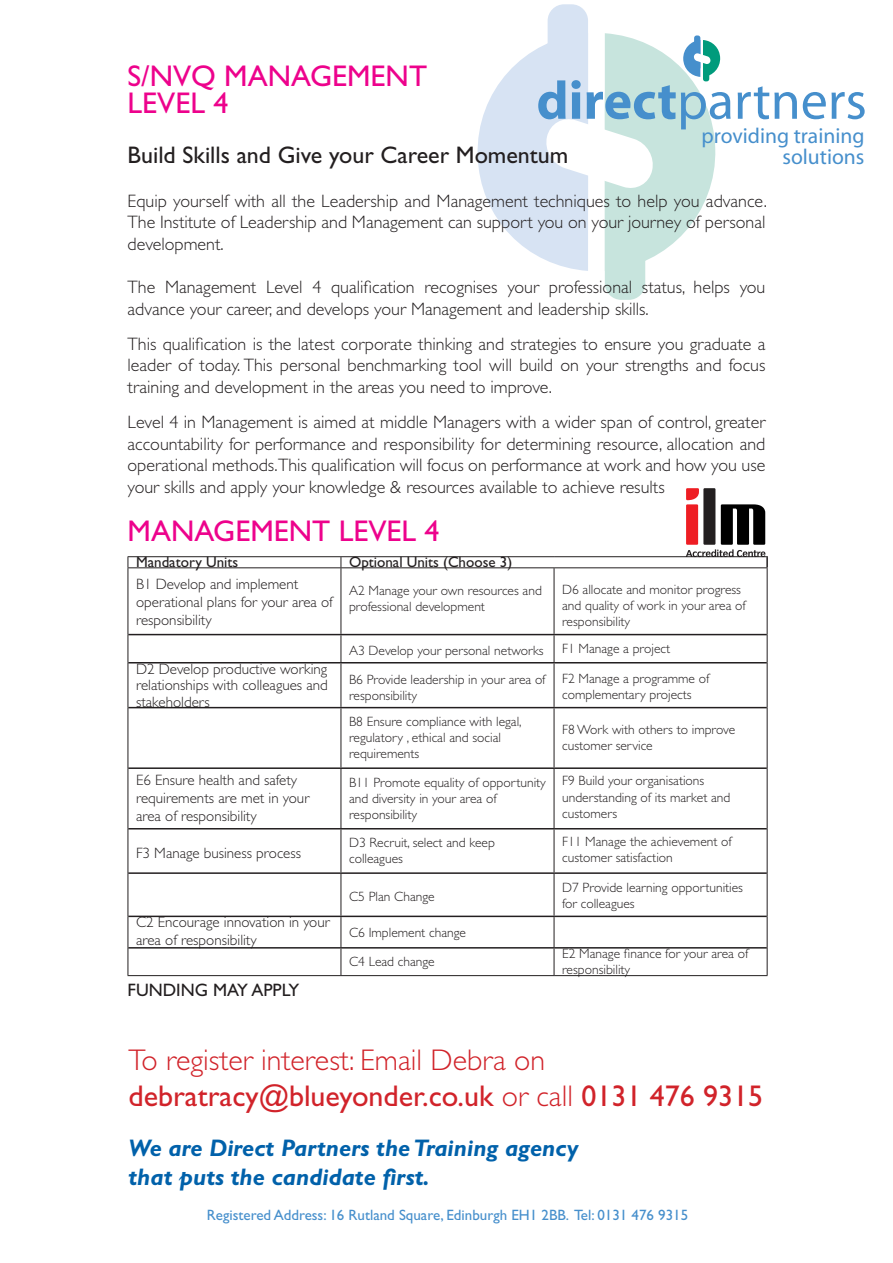
<style>
.page{position:relative;width:893px;height:1263px;background:#fff}
.page>*{position:absolute;margin:0;border:0;box-sizing:border-box;transform-origin:0 0}
.t1{font:54px "Myriad";color:#468fcc}
.t2{font:30px "Gill Sans";color:#d1232a}
.t3{font:30px "Gill Sans";color:#ed028c}
.t4{font:300 30px "Gill Sans";color:#d1232a}
.t5{font:italic 700 24px "Gill Sans";color:#0161aa}
.heading_1{font:24px "Gill Sans";color:#231f20}
.t6{font:21.6px "Myriad";color:#468fcc}
.t7{font:300 18px/21.6px "Gill Sans";color:#231f20;text-align:justify}
.t8{font:18px "Gill Sans";color:#231f20}
.t9{font:300 15px/18px "Gill Sans";color:#231f20}
.t10{font:15px "Gill Sans";color:#468fcc}
.t11{font:15px "Gill Sans";color:#231f20}
.t12{font:300 13.5px/16.2px "Gill Sans";color:#231f20}
.s1{font-weight:700}
.s2{font-weight:300}
</style>
<div class="page">
<div style="left:548px;top:4px;width:40px;height:222px;background:#d7e3f3;border-radius:16px"></div>
<div style="left:605px;top:78px;width:40px;height:222px;background:#c7e4dd;border-radius:16px"></div>
<svg style="left:477px;top:33px;width:243px;height:238px"></svg>
<hr style="left:128px;top:634px;width:213px;height:1px;background:#231f20">
<hr style="left:341px;top:634px;width:213px;height:1px;background:#231f20">
<hr style="left:554px;top:634px;width:213px;height:1px;background:#231f20">
<hr style="left:128px;top:662px;width:213px;height:1px;background:#231f20">
<hr style="left:341px;top:662px;width:213px;height:1px;background:#231f20">
<hr style="left:554px;top:662px;width:213px;height:1px;background:#231f20">
<hr style="left:128px;top:707px;width:213px;height:1px;background:#231f20">
<hr style="left:341px;top:707px;width:213px;height:1px;background:#231f20">
<hr style="left:554px;top:707px;width:213px;height:1px;background:#231f20">
<hr style="left:128px;top:767px;width:213px;height:2px;background:#231f20">
<hr style="left:341px;top:767px;width:213px;height:2px;background:#231f20">
<hr style="left:554px;top:767px;width:213px;height:2px;background:#231f20">
<hr style="left:128px;top:828px;width:213px;height:1px;background:#231f20">
<hr style="left:341px;top:828px;width:213px;height:1px;background:#231f20">
<hr style="left:554px;top:828px;width:213px;height:1px;background:#231f20">
<hr style="left:128px;top:872px;width:213px;height:2px;background:#231f20">
<hr style="left:341px;top:872px;width:213px;height:2px;background:#231f20">
<hr style="left:554px;top:872px;width:213px;height:2px;background:#231f20">
<hr style="left:128px;top:916px;width:213px;height:1px;background:#231f20">
<hr style="left:341px;top:916px;width:213px;height:1px;background:#231f20">
<hr style="left:554px;top:916px;width:213px;height:1px;background:#231f20">
<hr style="left:128px;top:947px;width:213px;height:1px;background:#231f20">
<hr style="left:341px;top:947px;width:213px;height:1px;background:#231f20">
<hr style="left:554px;top:947px;width:213px;height:1px;background:#231f20">
<hr style="left:128px;top:556px;width:213px;height:1px;background:#231f20">
<hr style="left:341px;top:556px;width:213px;height:1px;background:#231f20">
<hr style="left:554px;top:556px;width:214px;height:1px;background:#231f20">
<hr style="left:128px;top:568px;width:1px;height:67px;background:#231f20">
<hr style="left:128px;top:567px;width:213px;height:1px;background:#231f20">
<hr style="left:341px;top:568px;width:1px;height:66px;background:#231f20">
<hr style="left:341px;top:567px;width:213px;height:1px;background:#231f20">
<hr style="left:554px;top:568px;width:1px;height:66px;background:#231f20">
<hr style="left:554px;top:567px;width:213px;height:1px;background:#231f20">
<hr style="left:767px;top:568px;width:1px;height:67px;background:#231f20">
<svg style="left:128px;top:635px;width:1px;height:28px"></svg>
<svg style="left:341px;top:635px;width:1px;height:27px"></svg>
<svg style="left:554px;top:635px;width:1px;height:27px"></svg>
<svg style="left:767px;top:635px;width:1px;height:28px"></svg>
<hr style="left:128px;top:663px;width:1px;height:45px;background:#231f20">
<hr style="left:341px;top:663px;width:1px;height:44px;background:#231f20">
<hr style="left:554px;top:663px;width:1px;height:44px;background:#231f20">
<hr style="left:767px;top:663px;width:1px;height:45px;background:#231f20">
<hr style="left:128px;top:708px;width:1px;height:60px;background:#231f20">
<hr style="left:341px;top:708px;width:1px;height:59px;background:#231f20">
<hr style="left:554px;top:708px;width:1px;height:59px;background:#231f20">
<hr style="left:767px;top:708px;width:1px;height:60px;background:#231f20">
<hr style="left:128px;top:768px;width:1px;height:61px;background:#231f20">
<hr style="left:341px;top:769px;width:1px;height:59px;background:#231f20">
<hr style="left:554px;top:769px;width:1px;height:59px;background:#231f20">
<hr style="left:767px;top:768px;width:1px;height:61px;background:#231f20">
<hr style="left:128px;top:829px;width:1px;height:44px;background:#231f20">
<hr style="left:341px;top:829px;width:1px;height:43px;background:#231f20">
<hr style="left:554px;top:829px;width:1px;height:43px;background:#231f20">
<hr style="left:767px;top:829px;width:1px;height:44px;background:#231f20">
<hr style="left:128px;top:873px;width:1px;height:43px;background:#231f20">
<hr style="left:341px;top:874px;width:1px;height:42px;background:#231f20">
<hr style="left:554px;top:874px;width:1px;height:42px;background:#231f20">
<hr style="left:767px;top:873px;width:1px;height:43px;background:#231f20">
<hr style="left:128px;top:916px;width:1px;height:32px;background:#231f20">
<hr style="left:341px;top:917px;width:1px;height:30px;background:#231f20">
<hr style="left:554px;top:917px;width:1px;height:30px;background:#231f20">
<hr style="left:767px;top:916px;width:1px;height:32px;background:#231f20">
<svg style="left:128px;top:948px;width:1px;height:27px"></svg>
<hr style="left:128px;top:975px;width:213px;height:1px;background:#231f20">
<svg style="left:341px;top:948px;width:1px;height:27px"></svg>
<hr style="left:341px;top:975px;width:213px;height:1px;background:#231f20">
<svg style="left:554px;top:948px;width:1px;height:27px"></svg>
<svg style="left:767px;top:948px;width:1px;height:27px"></svg>
<hr style="left:554px;top:975px;width:213px;height:1px;background:#231f20">
<svg style="left:686px;top:488px;width:82px;height:79px"></svg>
<p class="t3" style="left:128px;top:59px;width:301px">S/NVQ MANAGEMENT</p>
<p class="t3" style="left:128px;top:86px;width:102px">LEVEL 4</p>
<p class="t1" style="left:536px;top:74px;width:332px"><span class="s1">direct</span>partners</p>
<p class="t6" style="left:702px;top:125px;width:164px">providing training</p>
<p class="heading_1" style="left:128px;top:141px;width:442px">Build Skills and Give your Career Momentum</p>
<p class="t6" style="left:782px;top:146px;width:83px">solutions</p>
<p class="t7" style="left:128px;top:190px;width:641px">Equip yourself with all the Leadership and Management techniques to help you advance.<br>The Institute of Leadership and Management can support you on your journey of personal development.</p>
<p class="t7" style="left:128px;top:276px;width:639px">The Management Level 4 qualification recognises your professional status, helps you advance your career, and develops your Management and leadership skills.</p>
<p class="t7" style="left:128px;top:333px;width:639px">This qualification is the latest corporate thinking and strategies to ensure you graduate a leader of today. This personal benchmarking tool will build on your strengths and focus training and development in the areas you need to improve.</p>
<p class="t7" style="left:128px;top:411px;width:639px">Level 4 in Management is aimed at middle Managers with a wider span of control, greater accountability for performance and responsibility for determining resource, allocation and operational methods.This qualification will focus on performance at work and how you use your skills and apply your knowledge &amp; resources available to achieve results</p>
<p class="t3" style="left:128px;top:514px;width:314px">MANAGEMENT LEVEL 4</p>
<p class="t11" style="left:136px;top:554px;width:104px">Mandatory Units</p>
<p class="t11" style="left:349px;top:554px;width:165px">Optional Units (Choose 3)</p>
<p class="t9" style="left:136px;top:575px;width:198px">B1 Develop and implement operational plans for your area of responsibility</p>
<p class="t12" style="left:349px;top:582px;width:194px">A2 Manage your own resources and professional development</p>
<p class="t12" style="left:562px;top:581px;width:185px">D6 allocate and monitor progress and quality of work in your area of responsibility</p>
<p class="t12" style="left:349px;top:642px;width:196px">A3 Develop your personal networks</p>
<p class="t12" style="left:562px;top:641px;width:110px">F1 Manage a project</p>
<p class="t9" style="left:136px;top:661px;width:193px;line-height:16.5px;text-align:justify">D2 Develop productive working relationships with colleagues and stakeholders</p>
<p class="t12" style="left:349px;top:672px;width:198px">B6 Provide leadership in your area of responsibility</p>
<p class="t12" style="left:562px;top:670px;width:149px">F2 Manage a programme of complementary projects</p>
<p class="t12" style="left:349px;top:713px;width:174px">B8 Ensure compliance with legal, regulatory , ethical and social requirements</p>
<p class="t12" style="left:562px;top:721px;width:175px">F8 Work with others to improve customer service</p>
<p class="t9" style="left:136px;top:771px;width:175px">E6 Ensure health and safety requirements are met in your area of responsibility</p>
<p class="t12" style="left:349px;top:774px;width:198px">B11 Promote equality of opportunity and diversity in your area of responsibility</p>
<p class="t12" style="left:562px;top:773px;width:170px">F9 Build your organisations understanding of its market and customers</p>
<p class="t9" style="left:136px;top:844px;width:167px">F3 Manage business process</p>
<p class="t12" style="left:349px;top:835px;width:147px">D3 Recruit, select and keep colleagues</p>
<p class="t12" style="left:562px;top:833px;width:171px">F11 Manage the achievement of customer satisfaction</p>
<p class="t12" style="left:349px;top:888px;width:87px">C5 Plan Change</p>
<p class="t12" style="left:562px;top:879px;width:182px">D7 Provide learning opportunities for colleagues</p>
<p class="t9" style="left:136px;top:914px;width:195px">C2 Encourage innovation in your area of responsibility</p>
<p class="t12" style="left:349px;top:924px;width:118px">C6 Implement change</p>
<p class="t12" style="left:349px;top:954px;width:87px">C4 Lead change</p>
<p class="t12" style="left:562px;top:945px;width:188px">E2 Manage finance for your area of responsibility</p>
<p class="t8" style="left:128px;top:980px;width:173px">FUNDING MAY APPLY</p>
<p class="t4" style="left:128px;top:1043px;width:418px">To register interest: Email Debra on</p>
<p class="t2" style="left:128px;top:1079px;width:636px">debratracy@blueyonder.co.uk <span class="s2">or call</span> 0131 476 9315</p>
<p class="t5" style="left:128px;top:1134px;width:452px">We are Direct Partners the Training agency</p>
<p class="t5" style="left:128px;top:1163px;width:303px">that puts the candidate first.</p>
<p class="t10" style="left:207px;top:1206px;width:483px">Registered Address: 16 Rutland Square, Edinburgh EH1 2BB. Tel: 0131 476 9315</p>
</div>
